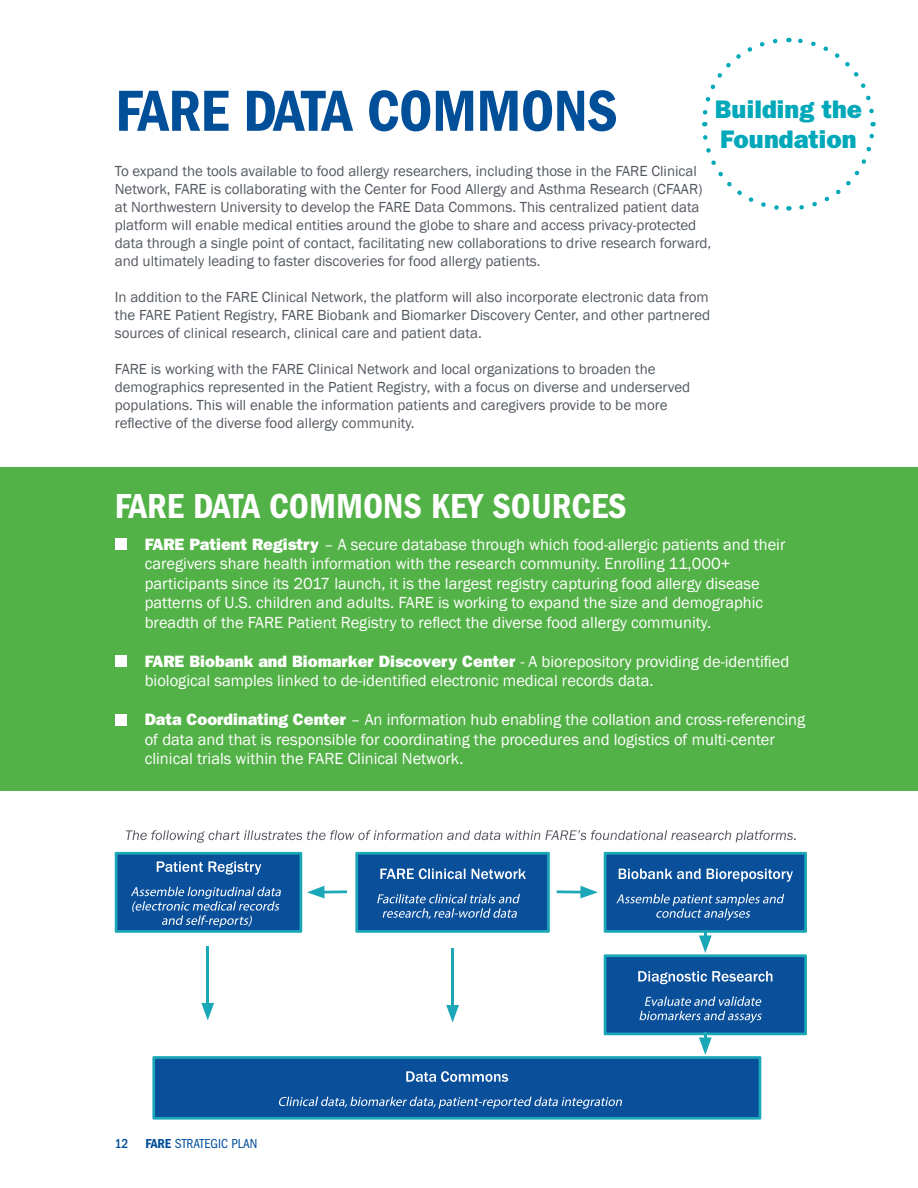
<style>
.page{position:relative;width:918px;height:1188px;background:#fff}
.page>*{position:absolute;margin:0;border:0;box-sizing:border-box;transform-origin:0 0}
.t1{font:60px "ITC Franklin Gothic Std Dm Cd";letter-spacing:-.01em;color:#014e99}
.t2{font:36px "ITC Franklin Gothic Std Dm Cd";color:#fff}
.t3{font:25.5px/30.6px "ITC Franklin Gothic Std Hvy";color:#00a8b9}
.t4{font:16.5px/19.5px "Franklin Gothic";color:#fff}
.t5{font:16.5px "ITC Franklin Gothic Std Hvy";color:#fff}
.t6{font:15px/18px "Franklin Gothic";color:#535860}
.t7{font:condensed 13.5px "ITC Franklin Gothic Std";color:#014e99}
.s1{font-family:"ITC Franklin Gothic Std Hvy"}
.s2{font-family:"Franklin Gothic"}
.s3{font-weight:500}
.s4{font-family:"ITC Franklin Gothic Std Dm Cd";font-stretch:normal}
</style>
<div class="page">
<div style="left:0;top:467px;width:918px;height:324px;background:#53b247"></div>
<div style="left:115px;top:538px;width:11px;height:12px;background:#fff"></div>
<div style="left:115px;top:655px;width:11px;height:11px;background:#fff"></div>
<div style="left:115px;top:714px;width:11px;height:12px;background:#fff"></div>
<svg style="left:115px;top:852px;width:692px;height:268px"></svg>
<svg style="left:126px;top:830px;width:670px;height:13px"></svg>
<svg style="left:799px;top:122px;width:77px;height:88px"></svg>
<svg style="left:788px;top:37px;width:86px;height:77px"></svg>
<svg style="left:702px;top:38px;width:76px;height:88px"></svg>
<svg style="left:703px;top:135px;width:86px;height:76px"></svg>
<p class="t1" style="left:115px;top:77px;width:504px">FARE DATA COMMONS</p>
<p class="t3" style="left:715px;top:94px;width:149px">Building the<br>Foundation</p>
<p class="t6" style="left:115px;top:163px;width:598px">To expand the tools available to food allergy researchers, including those in the FARE Clinical Network, FARE is collaborating with the Center for Food Allergy and Asthma Research (CFAAR) at Northwestern University to develop the FARE Data Commons. This centralized patient data platform will enable medical entities around the globe to share and access privacy-protected data through a single point of contact, facilitating new collaborations to drive research forward, and ultimately leading to faster discoveries for food allergy patients.</p>
<p class="t6" style="left:115px;top:289px;width:597px;text-align:justify">In addition to the FARE Clinical Network, the platform will also incorporate electronic data from the FARE Patient Registry, FARE Biobank and Biomarker Discovery Center, and other partnered sources of clinical research, clinical care and patient data.</p>
<p class="t6" style="left:115px;top:361px;width:577px">FARE is working with the FARE Clinical Network and local organizations to broaden the demographics represented in the Patient Registry, with a focus on diverse and underserved populations. This will enable the information patients and caregivers provide to be more reflective of the diverse food allergy community.</p>
<p class="t2" style="left:115px;top:485px;width:513px">FARE DATA COMMONS KEY SOURCES</p>
<p class="t4" style="left:145px;top:535px;width:642px"><span class="s1">FARE Patient Registry</span> – A secure database through which food-allergic patients and their</p>
<p class="t4" style="left:145px;top:554px;width:620px">caregivers share health information with the research community. Enrolling 11,000+ participants since its 2017 launch, it is the largest registry capturing food allergy disease patterns of U.S. children and adults. FARE is working to expand the size and demographic breadth of the FARE Patient Registry to reflect the diverse food allergy community.</p>
<p class="t5" style="left:145px;top:651px;width:646px">FARE Biobank and Biomarker Discovery Center <span class="s2">- A biorepository providing de-identified</span></p>
<p class="t4" style="left:145px;top:671px;width:510px">biological samples linked to de-identified electronic medical records data.</p>
<p class="t4" style="left:145px;top:710px;width:662px"><span class="s1">Data Coordinating Center</span> – An information hub enabling the collation and cross-referencing of data and that is responsible for coordinating the procedures and logistics of multi-center clinical trials within the FARE Clinical Network.</p>
<p class="t7" style="left:115px;top:1136px;width:144px"><span class="s3">12</span> <span class="s4">FARE</span> STRATEGIC PLAN</p>
</div>
